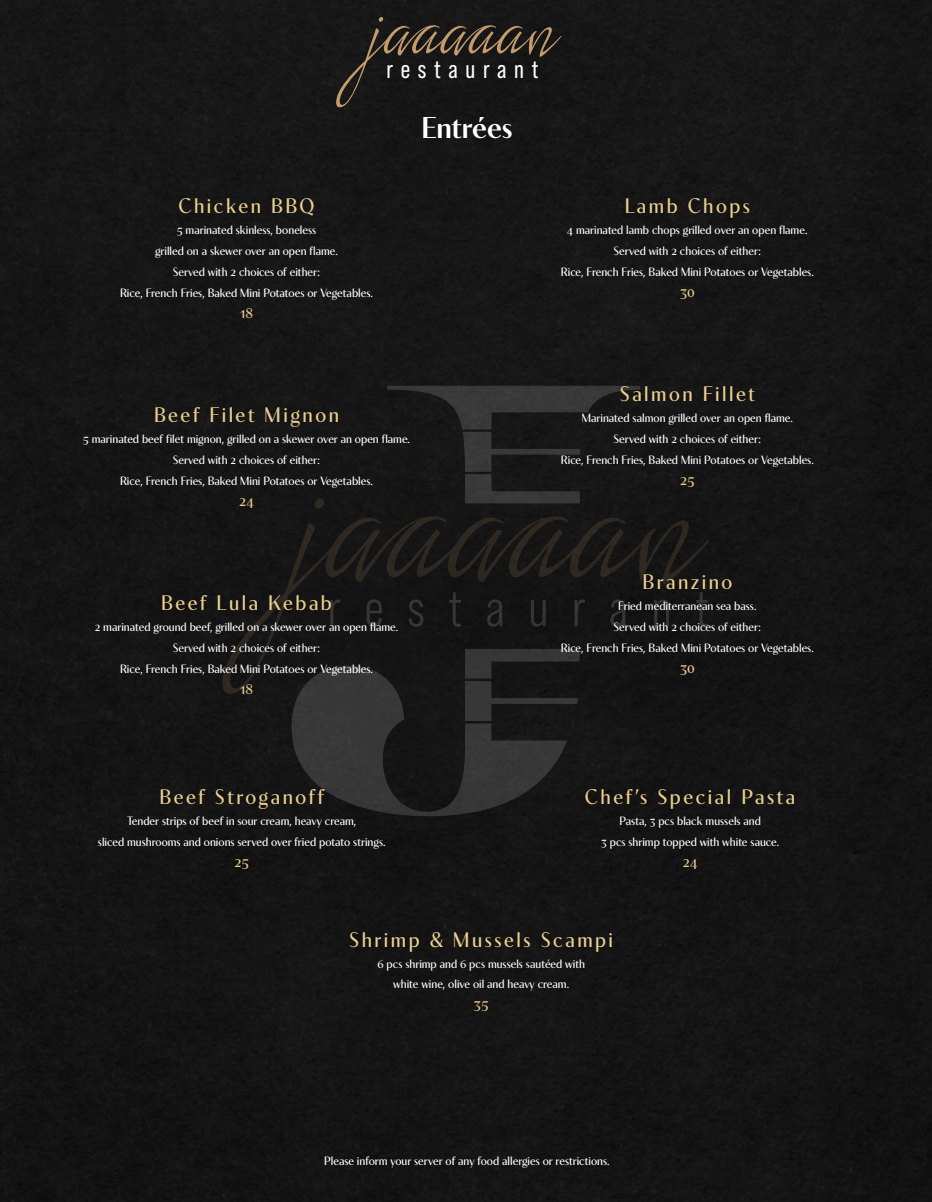
<style>
.page{position:relative;width:932px;height:1202px;background:#151515}
.page>*{position:absolute;margin:0;border:0;box-sizing:border-box;transform-origin:0 0}
.t1{font:105px "Lush Script";color:#c59c6c}
.t2{font:600 30px "Contralto Small";color:#fff}
.t3{font:25.5px "Bebas Neue Pro";letter-spacing:.3em;color:#fff}
.t4{font:21px "Contralto Small";letter-spacing:.12em;color:#edcf91}
.t5{font:15px "Contralto Small";color:#edcf91}
.t6{font:12px/20.9px "Contralto Small";color:#fff;text-align:center}
</style>
<div class="page">
<svg style="left:222px;top:386px;width:487px;height:430px;background:#1b1b1a"></svg>
<h1 class="t1" style="left:372px;top:-45px;width:189px">jaaaaan</h1>
<h3 class="t3" style="left:386px;top:55px;width:153px">restaurant</h3>
<h2 class="t2" style="left:421px;top:105px;width:92px">Entrées</h2>
<h3 class="t4" style="left:178px;top:190px;width:138px">Chicken BBQ</h3>
<p class="t6" style="left:120px;top:218px;width:254px">5 marinated skinless, boneless<br>grilled on a skewer over an open flame.<br>Served with 2 choices of either:<br>Rice, French Fries, Baked Mini Potatoes or Vegetables.</p>
<p class="t5" style="left:240px;top:301px;width:14px">18</p>
<h3 class="t4" style="left:154px;top:399px;width:186px">Beef Filet Mignon</h3>
<p class="t6" style="left:83px;top:427px;width:328px">5 marinated beef filet mignon, grilled on a skewer over an open flame.<br>Served with 2 choices of either:<br>Rice, French Fries, Baked Mini Potatoes or Vegetables.</p>
<p class="t5" style="left:239px;top:489px;width:16px">24</p>
<h3 class="t4" style="left:161px;top:587px;width:172px">Beef Lula Kebab</h3>
<p class="t6" style="left:95px;top:615px;width:305px">2 marinated ground beef, grilled on a skewer over an open flame.<br>Served with 2 choices of either:<br>Rice, French Fries, Baked Mini Potatoes or Vegetables.</p>
<p class="t5" style="left:240px;top:677px;width:14px">18</p>
<h3 class="t4" style="left:159px;top:781px;width:166px">Beef Stroganoff</h3>
<p class="t6" style="left:98px;top:809px;width:289px">Tender strips of beef in sour cream, heavy cream,<br>sliced mushrooms and onions served over fried potato strings.</p>
<p class="t5" style="left:234px;top:850px;width:16px">25</p>
<h3 class="t4" style="left:624px;top:190px;width:127px">Lamb Chops</h3>
<p class="t6" style="left:561px;top:218px;width:254px">4 marinated lamb chops grilled over an open flame.<br>Served with 2 choices of either:<br>Rice, French Fries, Baked Mini Potatoes or Vegetables.</p>
<p class="t5" style="left:680px;top:280px;width:16px">30</p>
<h3 class="t4" style="left:620px;top:378px;width:136px">Salmon Fillet</h3>
<p class="t6" style="left:561px;top:406px;width:254px">Marinated salmon grilled over an open flame.<br>Served with 2 choices of either:<br>Rice, French Fries, Baked Mini Potatoes or Vegetables.</p>
<p class="t5" style="left:680px;top:468px;width:16px">25</p>
<h3 class="t4" style="left:642px;top:566px;width:91px">Branzino</h3>
<p class="t6" style="left:561px;top:594px;width:254px">Fried mediterranean sea bass.<br>Served with 2 choices of either:<br>Rice, French Fries, Baked Mini Potatoes or Vegetables.</p>
<p class="t5" style="left:680px;top:656px;width:16px">30</p>
<h3 class="t4" style="left:585px;top:781px;width:212px">Chef’s Special Pasta</h3>
<p class="t6" style="left:601px;top:809px;width:180px">Pasta, 3 pcs black mussels and<br>3 pcs shrimp topped with white sauce.</p>
<p class="t5" style="left:683px;top:850px;width:16px">24</p>
<h3 class="t4" style="left:349px;top:923px;width:265px">Shrimp &amp; Mussels Scampi</h3>
<p class="t6" style="left:377px;top:951px;width:209px">6 pcs shrimp and 6 pcs mussels sautéed with white wine, olive oil and heavy cream.</p>
<p class="t5" style="left:474px;top:992px;width:16px">35</p>
<p class="t6" style="left:324px;top:1149px;width:287px">Please inform your server of any food allergies or restrictions.</p>
</div>
